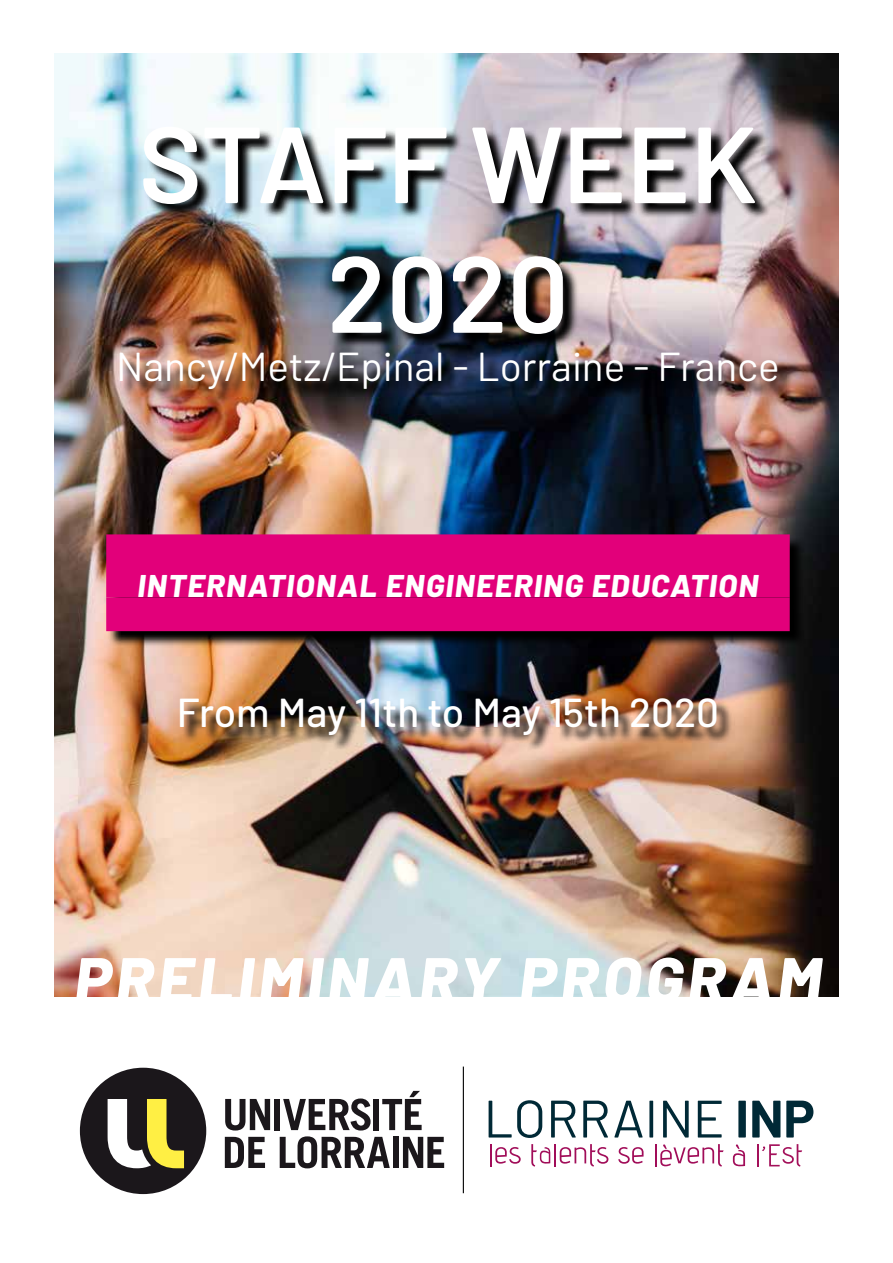
<style>
.page{position:relative;width:893px;height:1263px;background:#fff}
.page>*{position:absolute;margin:0;border:0;box-sizing:border-box;transform-origin:0 0}
.t1{font:600 108px/129.6px "Barlow";color:#fff;text-align:center}
.t2{font:italic 800 64.5px "Barlow";letter-spacing:.06em;color:#fff}
.t3{font:40.5px "Barlow";color:#fff}
.t4{font:500 40.5px "Barlow";color:#fff}
.t5{font:italic 800 31.5px "Barlow";letter-spacing:.04em;color:#fff}
</style>
<div class="page">
<img style="left:54px;top:53px;width:785px;height:943px">
<svg style="left:225px;top:1099px;width:45px;height:31px"></svg>
<div style="left:274px;top:1099px;width:6px;height:31px;background:#1b171b"></div>
<svg style="left:283px;top:1098px;width:88px;height:32px"></svg>
<div style="left:373px;top:1099px;width:6px;height:31px;background:#1b171b"></div>
<svg style="left:382px;top:1091px;width:40px;height:39px"></svg>
<svg style="left:225px;top:1137px;width:40px;height:31px"></svg>
<svg style="left:280px;top:1136px;width:110px;height:32px"></svg>
<div style="left:393px;top:1137px;width:6px;height:31px;background:#1b171b"></div>
<svg style="left:403px;top:1137px;width:41px;height:31px"></svg>
<div style="left:80px;top:1068px;width:126px;height:126px;background:#1b171b;border-radius:50%"></div>
<svg style="left:108px;top:1099px;width:76px;height:69px"></svg>
<hr style="left:463px;top:1066px;width:1px;height:127px;background:#000">
<svg style="left:489px;top:1100px;width:53px;height:38px"></svg>
<svg style="left:551px;top:1100px;width:25px;height:37px"></svg>
<svg style="left:583px;top:1100px;width:25px;height:37px"></svg>
<svg style="left:614px;top:1101px;width:29px;height:36px"></svg>
<svg style="left:649px;top:1101px;width:4px;height:36px"></svg>
<svg style="left:663px;top:1101px;width:26px;height:36px"></svg>
<svg style="left:698px;top:1101px;width:24px;height:36px"></svg>
<div style="left:738px;top:1101px;width:8px;height:36px;background:#002936"></div>
<svg style="left:752px;top:1101px;width:28px;height:36px"></svg>
<svg style="left:786px;top:1100px;width:27px;height:37px"></svg>
<hr style="left:490px;top:1144px;width:2px;height:22px;background:#a10d59">
<svg style="left:495px;top:1147px;width:26px;height:17px"></svg>
<svg style="left:531px;top:1144px;width:19px;height:23px"></svg>
<hr style="left:554px;top:1144px;width:2px;height:22px;background:#a10d59">
<svg style="left:560px;top:1144px;width:48px;height:23px"></svg>
<svg style="left:618px;top:1147px;width:26px;height:17px"></svg>
<hr style="left:655px;top:1144px;width:2px;height:22px;background:#a10d59">
<svg style="left:660px;top:1144px;width:64px;height:23px"></svg>
<svg style="left:733px;top:1144px;width:12px;height:23px"></svg>
<hr style="left:757px;top:1144px;width:2px;height:22px;background:#a3105a">
<svg style="left:762px;top:1144px;width:40px;height:23px"></svg>
<img style="left:108px;top:129px;width:698px;height:622px">
<div style="left:106px;top:534px;width:684px;height:63px;background:#e2007a"></div>
<div style="left:106px;top:597px;width:684px;height:34px;background:#e2007a"></div>
<h1 class="t1" style="left:138px;top:98px;width:620px">STAFF WEEK<br>2020</h1>
<p class="t3" style="left:116px;top:342px;width:665px">Nancy/Metz/Epinal - Lorraine - France</p>
<p class="t5" style="left:137px;top:566px;width:622px">INTERNATIONAL ENGINEERING EDUCATION</p>
<p class="t4" style="left:177px;top:687px;width:544px">From May 11th to May 15th 2020</p>
<h2 class="t2" style="left:74px;top:940px;width:749px">PRELIMINARY PROGRAM</h2>
</div>
